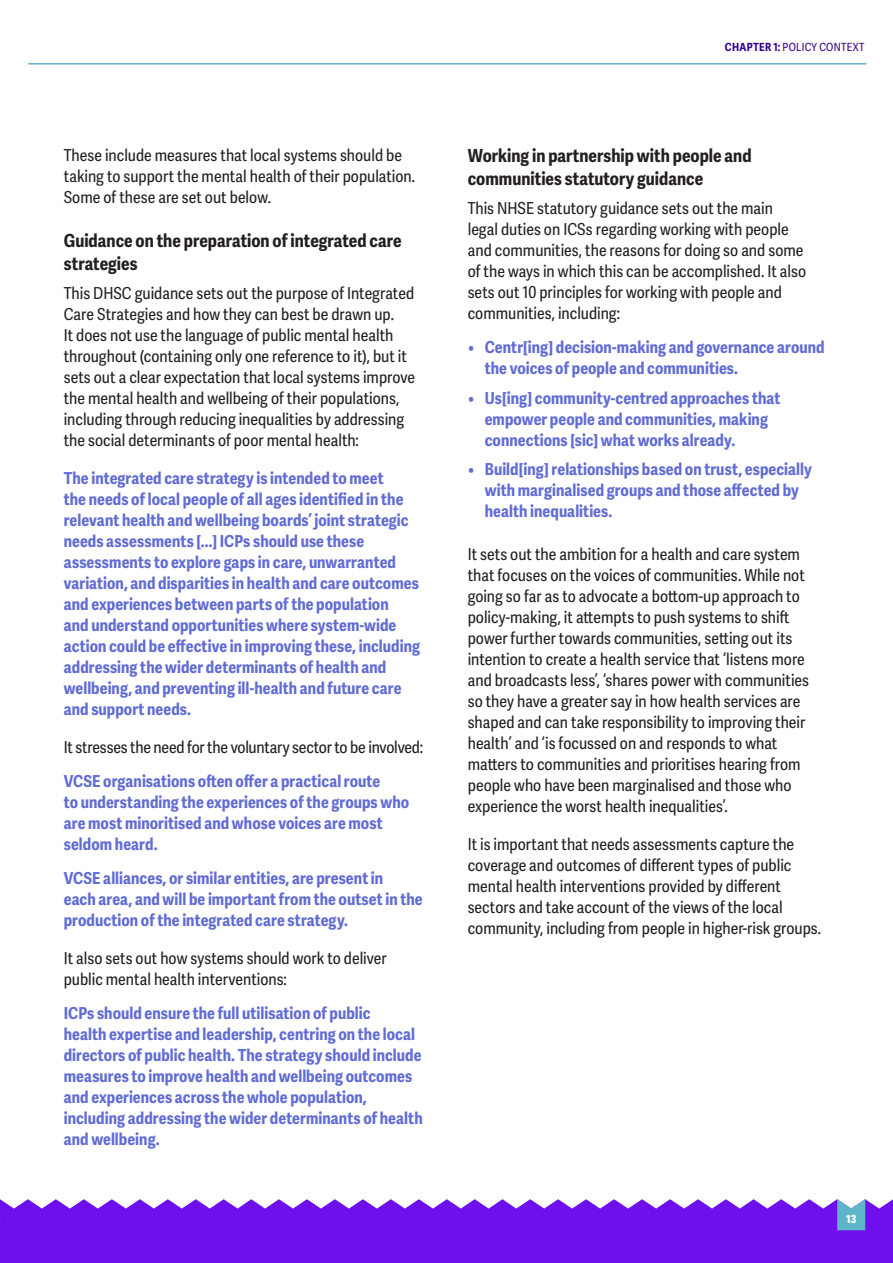
<style>
.page{position:relative;width:893px;height:1263px;background:#fff}
.page>*{position:absolute;margin:0;border:0;box-sizing:border-box;transform-origin:0 0}
.t1{font:700 18px/22.5px "Adelle Sans Cnd";color:#231f20}
.t2{font:16.5px/21px "Adelle Sans Cnd";color:#231f20}
.t3{font:700 16.5px/21px "Adelle Sans Cnd";letter-spacing:.005em;color:#616cd4}
.t4{font:11.25px "Adelle Sans Cnd";letter-spacing:.025em;color:#36008d}
.t5{font:800 11.25px "Adelle Sans Cnd";color:#fff}
.s1{font-weight:700}
</style>
<div class="page">
<svg style="left:0;top:1199px;width:893px;height:64px;background:#7820ef"></svg>
<svg style="left:837px;top:1199px;width:28px;height:31px"></svg>
<hr style="left:28px;top:63px;width:838px;height:2px;background:#5db5ca">
<p class="t2" style="left:64px;top:145px;width:353px">These include measures that local systems should be taking to support the mental health of their population.<br>Some of these are set out below.</p>
<p class="t1" style="left:64px;top:230px;width:339px">Guidance on the preparation of integrated care strategies</p>
<p class="t2" style="left:64px;top:283px;width:353px">This DHSC guidance sets out the purpose of Integrated Care Strategies and how they can best be drawn up.<br>It does not use the language of public mental health throughout (containing only one reference to it), but it sets out a clear expectation that local systems improve the mental health and wellbeing of their populations, including through reducing inequalities by addressing the social determinants of poor mental health:</p>
<p class="t3" style="left:64px;top:468px;width:358px">The integrated care strategy is intended to meet<br>the needs of local people of all ages identified in the relevant health and wellbeing boards’ joint strategic needs assessments […] ICPs should use these assessments to explore gaps in care, unwarranted variation, and disparities in health and care outcomes and experiences between parts of the population<br>and understand opportunities where system-wide action could be effective in improving these, including addressing the wider determinants of health and wellbeing, and preventing ill-health and future care and support needs.</p>
<p class="t2" style="left:64px;top:737px;width:361px">It stresses the need for the voluntary sector to be involved:</p>
<p class="t3" style="left:64px;top:771px;width:347px">VCSE organisations often offer a practical route<br>to understanding the experiences of the groups who are most minoritised and whose voices are most seldom heard.</p>
<p class="t3" style="left:64px;top:868px;width:360px">VCSE alliances, or similar entities, are present in<br>each area, and will be important from the outset in the production of the integrated care strategy.</p>
<p class="t2" style="left:64px;top:948px;width:324px">It also sets out how systems should work to deliver public mental health interventions:</p>
<p class="t3" style="left:64px;top:1003px;width:360px">ICPs should ensure the full utilisation of public<br>health expertise and leadership, centring on the local directors of public health. The strategy should include measures to improve health and wellbeing outcomes and experiences across the whole population, including addressing the wider determinants of health and wellbeing.</p>
<p class="t4" style="left:725px;top:40px;width:141px"><span class="s1">CHAPTER 1:</span> POLICY CONTEXT</p>
<p class="t1" style="left:468px;top:145px;width:285px">Working in partnership with people and communities statutory guidance</p>
<p class="t2" style="left:468px;top:199px;width:340px">This NHSE statutory guidance sets out the main legal duties on ICSs regarding working with people and communities, the reasons for doing so and some of the ways in which this can be accomplished. It also sets out 10 principles for working with people and communities, including:</p>
<p class="t3" style="left:485px;top:337px;width:341px;text-indent:-17px">• Centr[ing] decision-making and governance around the voices of people and communities.</p>
<p class="t3" style="left:485px;top:388px;width:297px;text-indent:-17px">• Us[ing] community-centred approaches that empower people and communities, making connections [sic] what works already.</p>
<p class="t3" style="left:485px;top:459px;width:329px;text-indent:-17px">• Build[ing] relationships based on trust, especially with marginalised groups and those affected by health inequalities.</p>
<p class="t2" style="left:468px;top:544px;width:343px">It sets out the ambition for a health and care system that focuses on the voices of communities. While not going so far as to advocate a bottom-up approach to policy-making, it attempts to push systems to shift power further towards communities, setting out its intention to create a health service that ‘listens more and broadcasts less’, ‘shares power with communities so they have a greater say in how health services are shaped and can take responsibility to improving their health’ and ‘is focussed on and responds to what matters to communities and prioritises hearing from people who have been marginalised and those who experience the worst health inequalities’.</p>
<p class="t2" style="left:468px;top:834px;width:355px">It is important that needs assessments capture the coverage and outcomes of different types of public mental health interventions provided by different sectors and take account of the views of the local community, including from people in higher-risk groups.</p>
<p class="t5" style="left:846px;top:1211px;width:12px">13</p>
</div>
